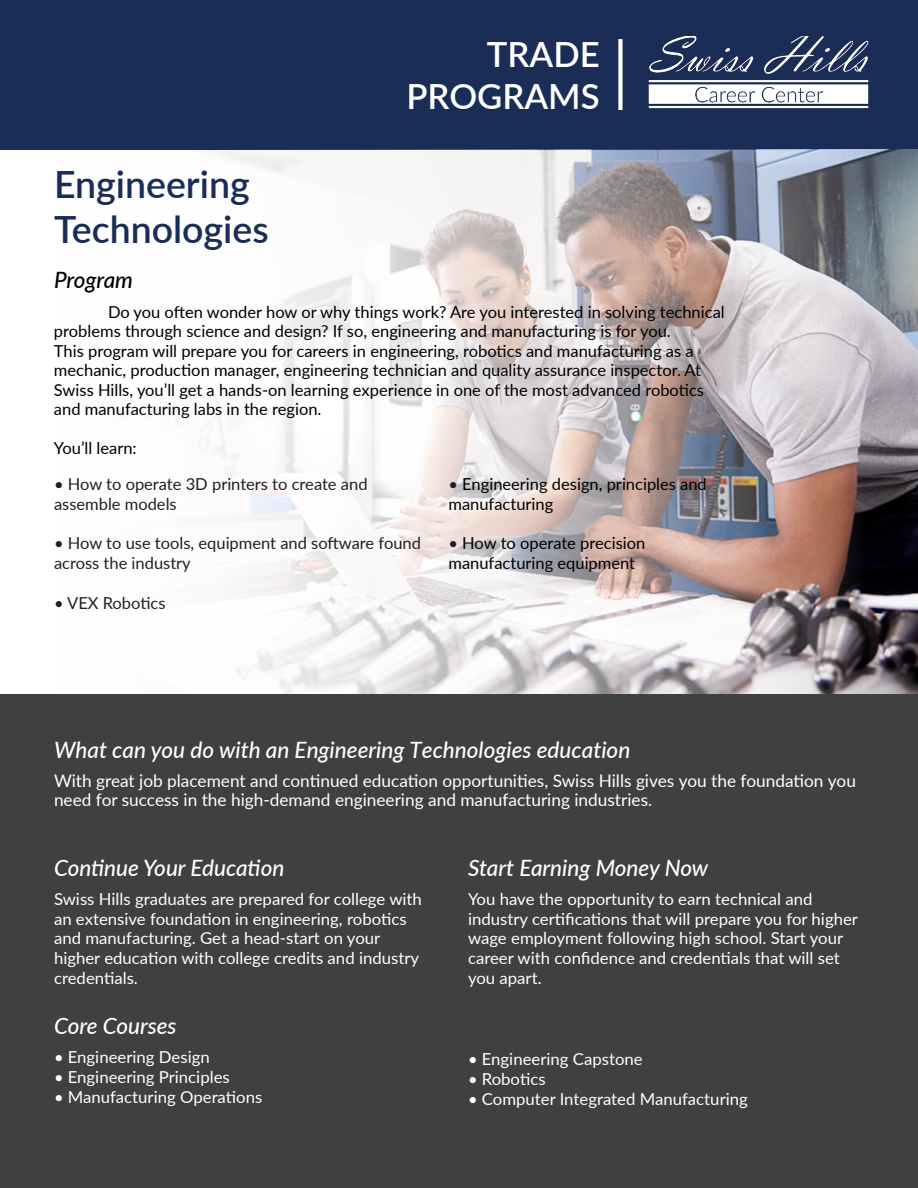
<style>
.page{position:relative;width:918px;height:1188px;background:#fff}
.page>*{position:absolute;margin:0;border:0;box-sizing:border-box;transform-origin:0 0}
.t1{font:600 37.5px/45px "Lato";color:#192d57}
.t2{font:600 34.65px "Lato";color:#fff}
.t3{font:italic 500 22.5px "Lato";color:#fff}
.t4{font:italic 500 22.5px "Lato";letter-spacing:-.005em;color:#000}
.t5{font:17.25px/19.5px "Lato";color:#fff}
.t6{font:16.5px/19.5px "Lato";color:#000}
.t7{font:16.5px/19.8px "Lato";color:#fff}
.t8{font:16.5px/19.8px "Lato";color:#231f20}
.s1{color:#231f20}
</style>
<div class="page">
<div style="left:0;top:0;width:918px;height:149px;background:#1a2d57"></div>
<img style="left:648px;top:37px;width:221px;height:72px">
<img style="left:0;top:149px;width:918px;height:545px">
<div style="left:0;top:694px;width:918px;height:494px;background:#404040"></div>
<div style="left:618px;top:39px;width:5px;height:71px;background:#fff"></div>
<p class="t1" style="left:54px;top:160px;width:216px">Engineering<br>Technologies</p>
<p class="t2" style="left:487px;top:29px;width:114px">TRADE</p>
<p class="t2" style="left:406px;top:71px;width:195px">PROGRAMS</p>
<p class="t4" style="left:54px;top:263px;width:81px">Program</p>
<p class="t6" style="left:54px;top:301px;width:672px;text-indent:54px">Do you often wonder how or why things work? Are you interested in solving technical problems through science and design? If so, engineering and manufacturing is for you.<br>This program will prepare you for careers in engineering, robotics and manufacturing as a mechanic, production manager, engineering technician and quality assurance inspector. At Swiss Hills, you’ll get a hands-on learning experience in one of the most advanced robotics and manufacturing labs in the region.</p>
<p class="t6" style="left:54px;top:438px;width:84px">You’ll learn:</p>
<p class="t8" style="left:54px;top:473px;width:315px">• How to operate 3D printers to create and assemble models</p>
<p class="t8" style="left:54px;top:533px;width:369px">• How to use tools, equipment and software found across the industry</p>
<p class="t8" style="left:54px;top:592px;width:113px">• VEX Robotics</p>
<p class="t6" style="left:448px;top:473px;width:260px"><span class="s1">•</span> Engineering design, principles and manufacturing</p>
<p class="t6" style="left:448px;top:533px;width:198px"><span class="s1">•</span> How to operate precision manufacturing equipment</p>
<p class="t3" style="left:54px;top:733px;width:578px">What can you do with an Engineering Technologies education</p>
<p class="t5" style="left:54px;top:770px;width:803px">With great job placement and continued education opportunities, Swiss Hills gives you the foundation you need for success in the high-demand engineering and manufacturing industries.</p>
<p class="t3" style="left:54px;top:852px;width:232px">Continue Your Education</p>
<p class="t7" style="left:54px;top:888px;width:369px">Swiss Hills graduates are prepared for college with an extensive foundation in engineering, robotics and manufacturing. Get a head-start on your higher education with college credits and industry credentials.</p>
<p class="t3" style="left:54px;top:1010px;width:124px">Core Courses</p>
<p class="t7" style="left:54px;top:1047px;width:157px">• Engineering Design</p>
<p class="t7" style="left:54px;top:1067px;width:177px">• Engineering Principles</p>
<p class="t7" style="left:54px;top:1086px;width:210px">• Manufacturing Operations</p>
<p class="t3" style="left:468px;top:852px;width:242px">Start Earning Money Now</p>
<p class="t7" style="left:468px;top:888px;width:392px">You have the opportunity to earn technical and industry certifications that will prepare you for higher wage employment following high school. Start your career with confidence and credentials that will set you apart.</p>
<p class="t7" style="left:468px;top:1049px;width:176px">• Engineering Capstone</p>
<p class="t7" style="left:468px;top:1069px;width:79px">• Robotics</p>
<p class="t7" style="left:468px;top:1088px;width:281px">• Computer Integrated Manufacturing</p>
</div>
